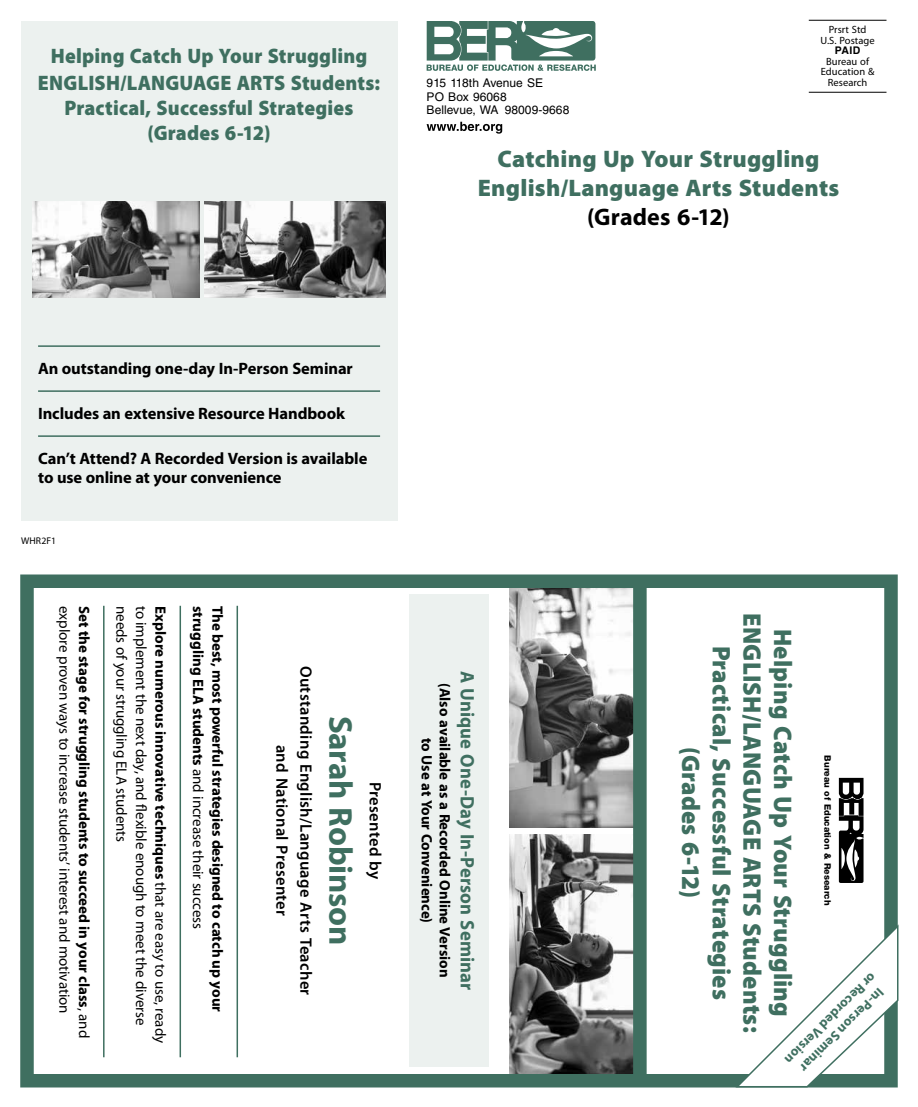
<style>
.page{position:relative;width:918px;height:1107px;background:#fff}
.page>*{position:absolute;margin:0;border:0;box-sizing:border-box;transform-origin:0 0}
.t1{font:700 33px "Myriad Pro";letter-spacing:-.005em;color:#3f6f60}
.t2{font:900 25.5px/30.6px "Myriad Pro";letter-spacing:.01em;color:#3f6f60;text-align:center;scale:.96 1}
.t3{font:900 24px/28.8px "Myriad Pro";letter-spacing:.01em;color:#3f6f60;text-align:center}
.t4{font:700 24px "Myriad Pro";letter-spacing:.005em;color:#000}
.t5{font:900 21px/25.8px "Myriad Pro";letter-spacing:.01em;color:#3f6f60;text-align:center;scale:.95 1}
.t6{font:700 19.5px "Myriad Pro";letter-spacing:.005em;color:#3f6f60;scale:.96 1}
.t7{font:700 16.5px/19.5px "Myriad Pro";letter-spacing:-.005em;color:#000}
.t8{font:600 16.5px/24px "Myriad Pro";letter-spacing:.02em;color:#000;text-align:center}
.t9{font:700 15px/18px "Myriad Pro";color:#000;text-align:center}
.t10{font:15px "Myriad Pro";letter-spacing:-.005em;color:#000}
.t11{font:700 13.5px/16.2px "Myriad Pro";color:#3f6f60;text-align:center}
.t12{font:12px/13.5px "Helvetica LT Std";letter-spacing:.005em;color:#000}
.t13{font:10.5px/10.5px "Myriad Pro";letter-spacing:.005em;color:#000;text-align:center}
.t14{font:700 10.5px "Helvetica LT Std";color:#000}
.t15{font:9.75px "Myriad Pro";letter-spacing:.02em;color:#000}
.t16{font:800 9px "Helvetica Neue LT Std";color:#000}
.s1{font-weight:400}
.s2{font-weight:700}
</style>
<div class="page">
<div style="left:21px;top:21px;width:376px;height:499px;background:#ecf1ef"></div>
<hr style="left:38px;top:345px;width:342px;height:2px;background:#3f6f60">
<hr style="left:38px;top:390px;width:342px;height:2px;background:#3f6f60">
<hr style="left:38px;top:435px;width:342px;height:2px;background:#3f6f60">
<hr style="left:237px;top:606px;width:1px;height:451px;background:#3f6f60">
<hr style="left:180px;top:606px;width:1px;height:451px;background:#3f6f60">
<hr style="left:103px;top:606px;width:2px;height:451px;background:#3f6f60">
<div style="left:409px;top:594px;width:79px;height:473px;background:#ecf1ef"></div>
<hr style="left:809px;top:20px;width:78px;height:1px;background:#000">
<hr style="left:809px;top:92px;width:78px;height:1px;background:#000">
<svg style="left:427px;top:21px;width:169px;height:50px"></svg>
<svg style="left:427px;top:122px;width:75px;height:12px"></svg>
<svg style="left:839px;top:778px;width:25px;height:105px"></svg>
<img style="left:509px;top:835px;width:124px;height:238px">
<img style="left:509px;top:589px;width:124px;height:238px">
<div style="left:20px;top:574px;width:878px;height:514px;border:14px solid #3f6f60"></div>
<div style="left:633px;top:579px;width:14px;height:504px;background:#3f6f60"></div>
<img style="left:205px;top:201px;width:181px;height:97px">
<img style="left:33px;top:201px;width:166px;height:97px">
<svg style="left:734px;top:924px;width:165px;height:164px"></svg>
<h3 class="t5" style="left:38px;top:42px;width:362px">Helping Catch Up Your Struggling<br>ENGLISH/LANGUAGE ARTS Students:<br>Practical, Successful Strategies (Grades 6-12)</h3>
<p class="t13" style="left:821px;top:24px;width:56px">Prsrt Std<br>U.S. Postage</p>
<p class="t14" style="left:835px;top:44px;width:27px">PAID</p>
<p class="t13" style="left:821px;top:56px;width:55px">Bureau of<br>Education &amp;</p>
<p class="t12" style="left:427px;top:76px;width:118px">915 118th Avenue SE</p>
<p class="t13" style="left:828px;top:77px;width:41px">Research</p>
<p class="t12" style="left:427px;top:90px;width:144px">PO Box 96068<br>Bellevue, WA 98009‑9668</p>
<h3 class="t3" style="left:478px;top:144px;width:363px">Catching Up Your Struggling<br>English/Language Arts Students</h3>
<h3 class="t4" style="left:587px;top:201px;width:144px">(Grades 6-12)</h3>
<p class="t7" style="left:38px;top:358px;width:316px">An outstanding one-day In-Person Seminar</p>
<p class="t7" style="left:38px;top:403px;width:309px">Includes an extensive Resource Handbook</p>
<p class="t7" style="left:38px;top:448px;width:331px">Can’t Attend? A Recorded Version is available to use online at your convenience</p>
<p class="t15" style="left:21px;top:535px;width:37px">WHR2F1</p>
<p class="t9" style="left:94px;top:606px;width:434px;rotate:90deg">Set the stage for struggling students to succeed in your class<span class="s1">, and</span></p>
<p class="t10" style="left:131px;top:606px;width:238px;rotate:90deg">needs of your struggling ELA students</p>
<p class="t10" style="left:150px;top:606px;width:421px;rotate:90deg">to implement the next day, and flexible enough to meet the diverse</p>
<p class="t10" style="left:74px;top:606px;width:409px;rotate:90deg">explore proven ways to increase students’ interest and motivation</p>
<p class="t9" style="left:170px;top:606px;width:439px;rotate:90deg">Explore numerous innovative techniques <span class="s1">that are easy to use, ready</span></p>
<p class="t10" style="left:207px;top:606px;width:324px;rotate:90deg"><span class="s2">struggling ELA students</span> and increase their success</p>
<p class="t9" style="left:227px;top:606px;width:408px;rotate:90deg">The best, most powerful strategies designed to catch up your</p>
<p class="t8" style="left:319px;top:666px;width:331px;rotate:90deg">Outstanding English/Language Arts Teacher and National Presenter</p>
<h1 class="t1" style="left:362px;top:716px;width:231px;rotate:90deg">Sarah Robinson</h1>
<p class="t8" style="left:388px;top:782px;width:99px;rotate:90deg">Presented by</p>
<h3 class="t6" style="left:480px;top:671px;width:334px;rotate:90deg">A Unique One-Day In-Person Seminar</h3>
<p class="t9" style="left:454px;top:683px;width:296px;rotate:90deg">(Also available as a Recorded Online Version to Use at Your Convenience)</p>
<h2 class="t2" style="left:799px;top:613px;width:439px;rotate:90deg">Helping Catch Up Your Struggling<br>ENGLISH/LANGUAGE ARTS Students:<br>Practical, Successful Strategies (Grades 6-12)</h2>
<p class="t16" style="left:833px;top:755px;width:151px;rotate:90deg">Bureau of Education &amp; Research</p>
<p class="t11" style="left:892px;top:992px;width:125px;rotate:135deg">In-Person Seminar or Recorded Version</p>
</div>
